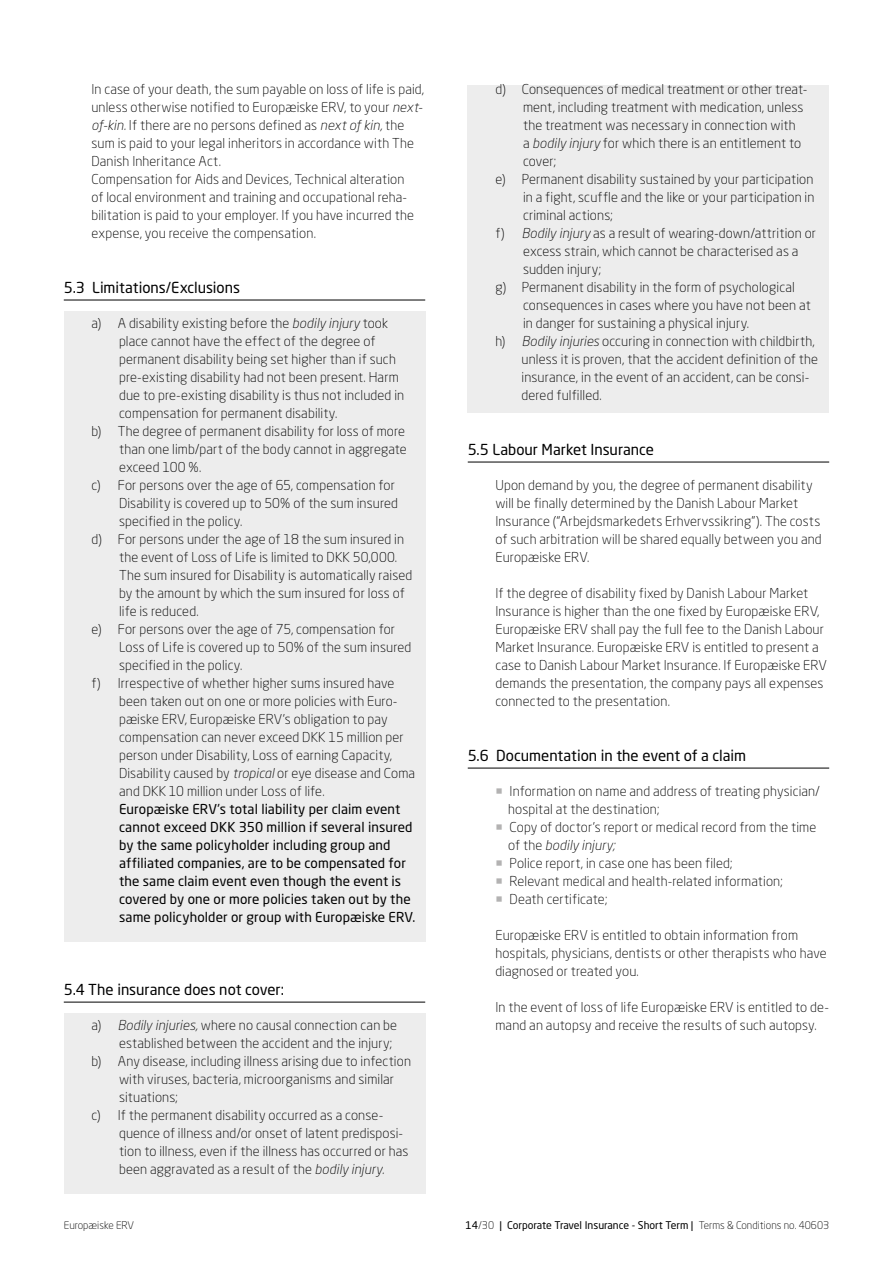
<style>
.page{position:relative;width:893px;height:1263px;background:#fff}
.page>*{position:absolute;margin:0;border:0;box-sizing:border-box;transform-origin:0 0}
.t1{font:15px "Neo Sans W1 G";color:#000}
.t2{font:300 13.5px/18px "Neo Sans W1 G";letter-spacing:.01em;color:#000}
.t3{font:13.5px/18px "Neo Sans W1 G";letter-spacing:.01em;color:#000}
.t4{font:italic 300 13.5px "Neo Sans Pro";letter-spacing:.015em;color:#000}
.t5{font:10.5px "Neo Sans W1 G";color:#000}
.t6{font:300 10.5px "Neo Sans W1 G";color:#000}
.s1{font-family:"Neo Sans Pro";font-style:italic}
.s2{color:#b3b2b2}
.s3{font-family:"Neo Sans W1 G";font-style:normal}
.s4{font-weight:300}
</style>
<div class="page">
<div style="left:468px;top:85px;width:361px;height:327px;background:#ededed"></div>
<div style="left:64px;top:1013px;width:361px;height:180px;background:#ededed"></div>
<div style="left:64px;top:311px;width:361px;height:630px;background:#ededed"></div>
<hr style="left:64px;top:300px;width:361px;height:1px;background:#000">
<hr style="left:64px;top:1002px;width:361px;height:1px;background:#000">
<hr style="left:468px;top:462px;width:361px;height:1px;background:#000">
<hr style="left:468px;top:768px;width:361px;height:1px;background:#000">
<p class="t2" style="left:91px;top:80px;width:334px">In case of your death, the sum payable on loss of life is paid, unless otherwise notified to Europæiske ERV, to your <span class="s1">next&shy;of-kin.</span> If there are no persons defined as <span class="s1">next of kin,</span> the sum is paid to your legal inheritors in accordance with The Danish Inheritance Act.<br>Compensation for Aids and Devices, Technical alteration<br>of local environment and training and occupational reha&shy;bilitation is paid to your employer. If you have incurred the expense, you receive the compensation.</p>
<p class="t1" style="left:64px;top:279px;width:178px">5.3 Limitations/Exclusions</p>
<p class="t2" style="left:91px;top:314px;width:298px">a) A disability existing before the <span class="s1">bodily injury</span> took</p>
<p class="t2" style="left:119px;top:332px;width:258px">place cannot have the effect of the degree of</p>
<p class="t2" style="left:119px;top:350px;width:278px">permanent disability being set higher than if such</p>
<p class="t2" style="left:119px;top:368px;width:281px">pre-existing disability had not been present. Harm</p>
<p class="t2" style="left:119px;top:386px;width:287px">due to pre-existing disability is thus not included in</p>
<p class="t2" style="left:119px;top:404px;width:220px">compensation for permanent disability.</p>
<p class="t2" style="left:91px;top:422px;width:315px">b) The degree of permanent disability for loss of more</p>
<p class="t2" style="left:119px;top:440px;width:289px">than one limb/part of the body cannot in aggregate</p>
<p class="t2" style="left:119px;top:458px;width:84px">exceed 100 %.</p>
<p class="t2" style="left:91px;top:476px;width:305px">c) For persons over the age of 65, compensation for</p>
<p class="t2" style="left:119px;top:494px;width:280px">Disability is covered up to 50% of the sum insured</p>
<p class="t2" style="left:119px;top:512px;width:125px">specified in the policy.</p>
<p class="t2" style="left:91px;top:530px;width:314px">d) For persons under the age of 18 the sum insured in</p>
<p class="t2" style="left:119px;top:548px;width:280px">the event of Loss of Life is limited to DKK 50,000.</p>
<p class="t2" style="left:119px;top:566px;width:295px">The sum insured for Disability is automatically raised</p>
<p class="t2" style="left:119px;top:584px;width:287px">by the amount by which the sum insured for loss of</p>
<p class="t2" style="left:119px;top:602px;width:81px">life is reduced.</p>
<p class="t2" style="left:91px;top:620px;width:305px">e) For persons over the age of 75, compensation for</p>
<p class="t2" style="left:119px;top:638px;width:294px">Loss of Life is covered up to 50% of the sum insured</p>
<p class="t2" style="left:119px;top:656px;width:125px">specified in the policy.</p>
<p class="t2" style="left:91px;top:674px;width:304px">f) Irrespective of whether higher sums insured have</p>
<p class="t2" style="left:119px;top:692px;width:280px">been taken out on one or more policies with Euro-</p>
<p class="t2" style="left:119px;top:710px;width:270px">pæiske ERV, Europæiske ERV’s obligation to pay</p>
<p class="t2" style="left:119px;top:728px;width:286px">compensation can never exceed DKK 15 million per</p>
<p class="t2" style="left:119px;top:746px;width:275px">person under Disability, Loss of earning Capacity,</p>
<p class="t2" style="left:119px;top:764px;width:298px">Disability caused by <span class="s1">tropical</span> or eye disease and Coma</p>
<p class="t2" style="left:119px;top:782px;width:207px">and DKK 10 million under Loss of life.</p>
<p class="t3" style="left:119px;top:800px;width:298px">Europæiske ERV’s total liability per claim event cannot exceed DKK 350 million if several insured by the same policyholder including group and affiliated companies, are to be compensated for the same claim event even though the event is covered by one or more policies taken out by the same policyholder or group with Europæiske ERV.</p>
<p class="t1" style="left:64px;top:981px;width:222px">5.4 The insurance does not cover:</p>
<p class="t2" style="left:91px;top:1016px;width:307px">a) <span class="s1">Bodily injuries,</span> where no causal connection can be</p>
<p class="t2" style="left:119px;top:1034px;width:275px">established between the accident and the injury;</p>
<p class="t2" style="left:91px;top:1052px;width:321px">b) Any disease, including illness arising due to infection</p>
<p class="t2" style="left:119px;top:1070px;width:276px">with viruses, bacteria, microorganisms and similar</p>
<p class="t2" style="left:119px;top:1088px;width:60px">situations;</p>
<p class="t2" style="left:91px;top:1106px;width:293px">c) If the permanent disability occurred as a conse-</p>
<p class="t2" style="left:119px;top:1124px;width:286px">quence of illness and/or onset of latent predisposi-</p>
<p class="t2" style="left:119px;top:1142px;width:291px">tion to illness, even if the illness has occurred or has</p>
<p class="t2" style="left:119px;top:1160px;width:267px">been aggravated as a result of the <span class="s1">bodily injury.</span></p>
<p class="t2" style="left:495px;top:80px;width:314px">d) Consequences of medical treatment or other treat-</p>
<p class="t2" style="left:523px;top:98px;width:282px">ment, including treatment with medication, unless</p>
<p class="t2" style="left:523px;top:116px;width:274px">the treatment was necessary in connection with</p>
<p class="t2" style="left:523px;top:134px;width:280px">a <span class="s1">bodily injury</span> for which there is an entitlement to</p>
<p class="t2" style="left:523px;top:152px;width:35px">cover;</p>
<p class="t2" style="left:495px;top:170px;width:320px">e) Permanent disability sustained by your participation</p>
<p class="t2" style="left:523px;top:188px;width:293px">in a fight, scuffle and the like or your participation in</p>
<p class="t2" style="left:523px;top:206px;width:91px">criminal actions;</p>
<p class="t2" style="left:495px;top:224px;width:322px">f) <span class="s1">Bodily injury</span> as a result of wearing-down/attrition or</p>
<p class="t2" style="left:523px;top:242px;width:277px">excess strain, which cannot be characterised as a</p>
<p class="t2" style="left:523px;top:260px;width:80px">sudden injury;</p>
<p class="t2" style="left:495px;top:278px;width:301px">g) Permanent disability in the form of psychological</p>
<p class="t2" style="left:523px;top:296px;width:289px">consequences in cases where you have not been at</p>
<p class="t2" style="left:523px;top:314px;width:228px">in danger for sustaining a physical injury.</p>
<p class="t2" style="left:495px;top:332px;width:321px">h) <span class="s1">Bodily injuries</span> occuring in connection with childbirth,</p>
<p class="t2" style="left:521px;top:350px;width:298px">unless it is proven, that the accident definition of the</p>
<p class="t2" style="left:521px;top:368px;width:289px">insurance, in the event of an accident, can be consi-</p>
<p class="t2" style="left:521px;top:386px;width:82px">dered fulfilled.</p>
<p class="t1" style="left:468px;top:441px;width:188px">5.5 Labour Market Insurance</p>
<p class="t2" style="left:495px;top:476px;width:328px">Upon demand by you, the degree of permanent disability will be finally determined by the Danish Labour Market Insurance (“Arbejdsmarkedets Erhvervssikring”). The costs of such arbitration will be shared equally between you and Europæiske ERV.</p>
<p class="t2" style="left:495px;top:584px;width:333px">If the degree of disability fixed by Danish Labour Market Insurance is higher than the one fixed by Europæiske ERV, Europæiske ERV shall pay the full fee to the Danish Labour Market Insurance. Europæiske ERV is entitled to present a case to Danish Labour Market Insurance. If Europæiske ERV demands the presentation, the company pays all expenses connected to the presentation.</p>
<p class="t1" style="left:468px;top:747px;width:280px">5.6 Documentation in the event of a claim</p>
<p class="t2" style="left:508px;top:782px;width:313px;text-indent:-13px"><span class="s2">○</span> Information on name and address of treating physician/ hospital at the destination;</p>
<p class="t2" style="left:495px;top:818px;width:322px"><span class="s2">○</span> Copy of doctor's report or medical record from the time</p>
<p class="t4" style="left:508px;top:837px;width:109px"><span class="s3">of the</span> bodily injury;</p>
<p class="t2" style="left:495px;top:854px;width:239px"><span class="s2">○</span> Police report, in case one has been filed;</p>
<p class="t2" style="left:495px;top:872px;width:289px"><span class="s2">○</span> Relevant medical and health-related information;</p>
<p class="t2" style="left:495px;top:890px;width:114px"><span class="s2">○</span> Death certificate;</p>
<p class="t2" style="left:495px;top:926px;width:333px">Europæiske ERV is entitled to obtain information from hospitals, physicians, dentists or other therapists who have diagnosed or treated you.</p>
<p class="t2" style="left:495px;top:998px;width:335px">In the event of loss of life Europæiske ERV is entitled to de&shy;mand an autopsy and receive the results of such autopsy.</p>
<p class="t6" style="left:64px;top:1219px;width:72px">Europæiske ERV</p>
<p class="t5" style="left:465px;top:1219px;width:365px">14<span class="s4">/30</span> | Corporate Travel Insurance - Short Term | <span class="s4">Terms &amp; Conditions no. 40603</span></p>
</div>
